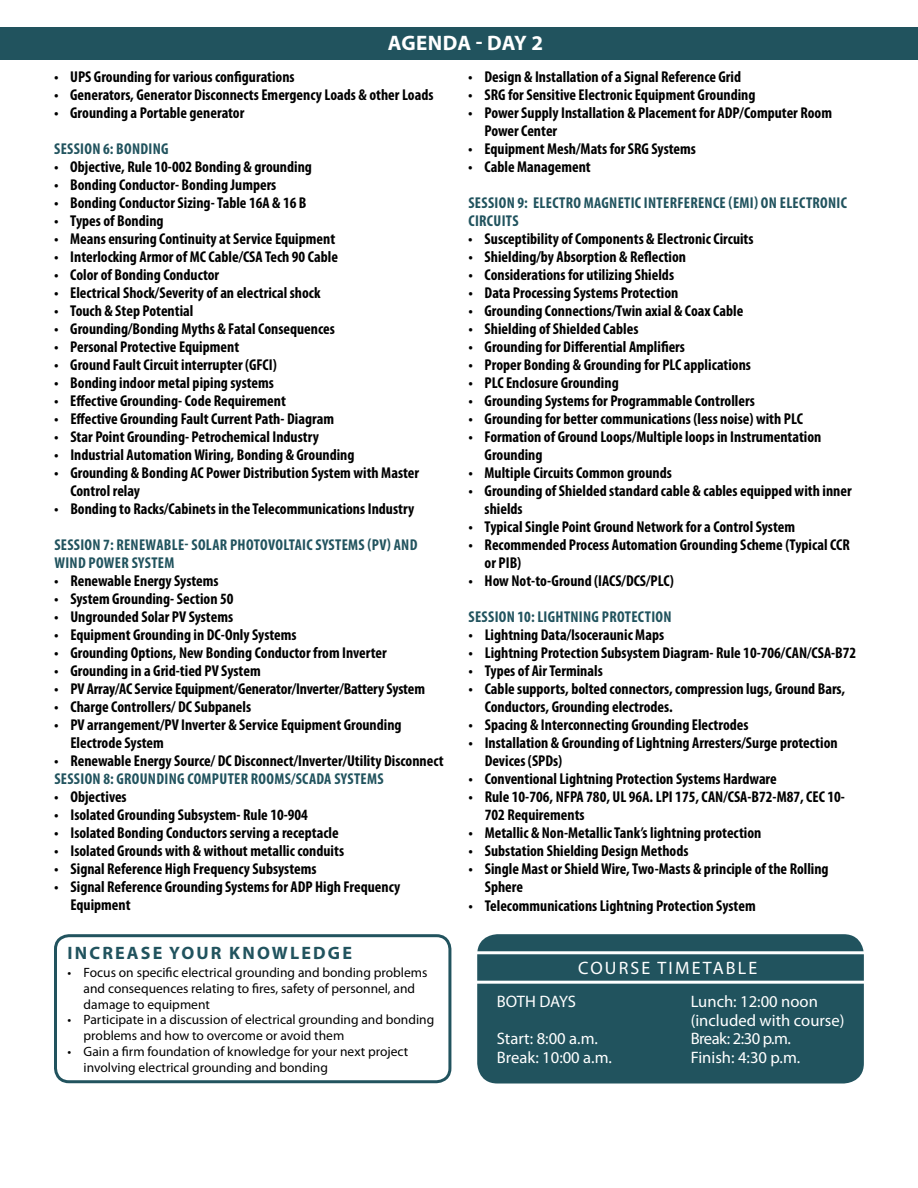
<style>
.page{position:relative;width:918px;height:1188px;background:#fff}
.page>*{position:absolute;margin:0;border:0;box-sizing:border-box;transform-origin:0 0}
.t1{font:700 21px "Myriad Pro";color:#fff}
.t2{font:700 18px "Myriad Pro";letter-spacing:.12em;color:#21535e}
.t3{font:18px "Myriad Pro";color:#fff}
.t4{font:16.65px/18.5px "Myriad Pro";color:#fff}
.t5{font:700 condensed 15.75px/18px "Myriad Pro";color:#000}
.t6{font:700 condensed 15.75px/18px "Myriad Pro";letter-spacing:.02em;color:#21535e}
.t7{font:13.5px/15.8px "Myriad Pro";color:#000}
</style>
<div class="page">
<div style="left:54px;top:934px;width:397px;height:149px;border:3px solid #21535e;border-radius:14px"></div>
<div style="left:0;top:27px;width:918px;height:32px;background:#21535e"></div>
<div style="left:477px;top:934px;width:387px;height:150px;background:#21535e;border-radius:20px"></div>
<div style="left:462px;top:951px;width:411px;height:33px;border:3px solid #fff"></div>
<h1 class="t1" style="left:388px;top:30px;width:29px">AGENDA</h1>
<h1 class="t1" style="left:476px;top:30px;width:69px">- DAY 2</h1>
<p class="t5" style="left:54px;top:67px;width:242px">• UPS Grounding for various configurations</p>
<p class="t5" style="left:54px;top:85px;width:381px">• Generators, Generator Disconnects Emergency Loads &amp; other Loads</p>
<p class="t5" style="left:54px;top:103px;width:192px">• Grounding a Portable generator</p>
<p class="t6" style="left:54px;top:139px;width:115px">Session 6: Bonding</p>
<p class="t5" style="left:54px;top:157px;width:259px">• Objective, Rule 10-002 Bonding &amp; grounding</p>
<p class="t5" style="left:54px;top:175px;width:224px">• Bonding Conductor- Bonding Jumpers</p>
<p class="t5" style="left:54px;top:193px;width:254px">• Bonding Conductor Sizing- Table 16A &amp; 16 B</p>
<p class="t5" style="left:54px;top:211px;width:111px">• Types of Bonding</p>
<p class="t5" style="left:54px;top:229px;width:283px">• Means ensuring Continuity at Service Equipment</p>
<p class="t5" style="left:54px;top:247px;width:285px">• Interlocking Armor of MC Cable/CSA Tech 90 Cable</p>
<p class="t5" style="left:54px;top:265px;width:167px">• Color of Bonding Conductor</p>
<p class="t5" style="left:54px;top:283px;width:268px">• Electrical Shock/Severity of an electrical shock</p>
<p class="t5" style="left:54px;top:301px;width:141px">• Touch &amp; Step Potential</p>
<p class="t5" style="left:54px;top:319px;width:282px">• Grounding/Bonding Myths &amp; Fatal Consequences</p>
<p class="t5" style="left:54px;top:337px;width:187px">• Personal Protective Equipment</p>
<p class="t5" style="left:54px;top:355px;width:224px">• Ground Fault Circuit interrupter (GFCI)</p>
<p class="t5" style="left:54px;top:373px;width:221px">• Bonding indoor metal piping systems</p>
<p class="t5" style="left:54px;top:391px;width:233px">• Effective Grounding- Code Requirement</p>
<p class="t5" style="left:54px;top:409px;width:282px">• Effective Grounding Fault Current Path- Diagram</p>
<p class="t5" style="left:54px;top:427px;width:266px">• Star Point Grounding- Petrochemical Industry</p>
<p class="t5" style="left:54px;top:445px;width:302px">• Industrial Automation Wiring, Bonding &amp; Grounding</p>
<p class="t5" style="left:70px;top:463px;width:350px;text-indent:-16px">• Grounding &amp; Bonding AC Power Distribution System with Master<br>Control relay</p>
<p class="t5" style="left:54px;top:499px;width:362px">• Bonding to Racks/Cabinets in the Telecommunications Industry</p>
<p class="t6" style="left:54px;top:535px;width:365px">Session 7: Renewable- Solar Photovoltaic Systems (PV) and<br>Wind Power System</p>
<p class="t5" style="left:54px;top:571px;width:166px">• Renewable Energy Systems</p>
<p class="t5" style="left:54px;top:590px;width:181px">• System Grounding- Section 50</p>
<p class="t5" style="left:54px;top:608px;width:181px">• Ungrounded Solar PV Systems</p>
<p class="t5" style="left:54px;top:626px;width:244px">• Equipment Grounding in DC-Only Systems</p>
<p class="t5" style="left:54px;top:644px;width:334px">• Grounding Options, New Bonding Conductor from Inverter</p>
<p class="t5" style="left:54px;top:662px;width:208px">• Grounding in a Grid-tied PV System</p>
<p class="t5" style="left:54px;top:680px;width:372px">• PV Array/AC Service Equipment/Generator/Inverter/Battery System</p>
<p class="t5" style="left:54px;top:698px;width:198px">• Charge Controllers/ DC Subpanels</p>
<p class="t5" style="left:70px;top:716px;width:333px;text-indent:-16px">• PV arrangement/PV Inverter &amp; Service Equipment Grounding<br>Electrode System</p>
<p class="t5" style="left:54px;top:752px;width:391px">• Renewable Energy Source/ DC Disconnect/Inverter/Utility Disconnect</p>
<p class="t6" style="left:54px;top:770px;width:256px">Session 8: Grounding Computer Rooms/SCADA</p>
<p class="t6" style="left:334px;top:770px;width:42px">Systems</p>
<p class="t5" style="left:54px;top:788px;width:74px">• Objectives</p>
<p class="t5" style="left:54px;top:806px;width:255px">• Isolated Grounding Subsystem- Rule 10-904</p>
<p class="t5" style="left:54px;top:824px;width:286px">• Isolated Bonding Conductors serving a receptacle</p>
<p class="t5" style="left:54px;top:842px;width:291px">• Isolated Grounds with &amp; without metallic conduits</p>
<p class="t5" style="left:54px;top:860px;width:264px">• Signal Reference High Frequency Subsystems</p>
<p class="t5" style="left:70px;top:878px;width:331px;text-indent:-16px">• Signal Reference Grounding Systems for ADP High Frequency<br>Equipment</p>
<p class="t2" style="left:68px;top:941px;width:286px">INCREASE YOUR KNOWLEDGE</p>
<p class="t7" style="left:84px;top:964px;width:345px;text-indent:-16px">• Focus on specific electrical grounding and bonding problems and consequences relating to fires, safety of personnel, and damage to equipment</p>
<p class="t7" style="left:84px;top:1012px;width:352px;text-indent:-16px">• Participate in a discussion of electrical grounding and bonding problems and how to overcome or avoid them</p>
<p class="t7" style="left:84px;top:1043px;width:326px;text-indent:-16px">• Gain a firm foundation of knowledge for your next project involving electrical grounding and bonding</p>
<p class="t5" style="left:468px;top:68px;width:274px">• Design &amp; Installation of a Signal Reference Grid</p>
<p class="t5" style="left:468px;top:86px;width:289px">• SRG for Sensitive Electronic Equipment Grounding</p>
<p class="t5" style="left:485px;top:104px;width:349px;text-indent:-16px">• Power Supply Installation &amp; Placement for ADP/Computer Room<br>Power Center</p>
<p class="t5" style="left:468px;top:140px;width:229px">• Equipment Mesh/Mats for SRG Systems</p>
<p class="t5" style="left:468px;top:158px;width:124px">• Cable Management</p>
<p class="t6" style="left:468px;top:194px;width:380px">Session 9: Electro Magnetic Interference (EMI) on Electronic<br>Circuits</p>
<p class="t5" style="left:468px;top:230px;width:287px">• Susceptibility of Components &amp; Electronic Circuits</p>
<p class="t5" style="left:468px;top:248px;width:219px">• Shielding/by Absorption &amp; Reflection</p>
<p class="t5" style="left:468px;top:266px;width:207px">• Considerations for utilizing Shields</p>
<p class="t5" style="left:468px;top:284px;width:212px">• Data Processing Systems Protection</p>
<p class="t5" style="left:468px;top:302px;width:277px">• Grounding Connections/Twin axial &amp; Coax Cable</p>
<p class="t5" style="left:468px;top:320px;width:172px">• Shielding of Shielded Cables</p>
<p class="t5" style="left:468px;top:338px;width:218px">• Grounding for Differential Amplifiers</p>
<p class="t5" style="left:468px;top:356px;width:284px">• Proper Bonding &amp; Grounding for PLC applications</p>
<p class="t5" style="left:468px;top:374px;width:152px">• PLC Enclosure Grounding</p>
<p class="t5" style="left:468px;top:392px;width:288px">• Grounding Systems for Programmable Controllers</p>
<p class="t5" style="left:468px;top:410px;width:330px">• Grounding for better communications (less noise) with PLC</p>
<p class="t5" style="left:485px;top:428px;width:338px;text-indent:-16px">• Formation of Ground Loops/Multiple loops in Instrumentation<br>Grounding</p>
<p class="t5" style="left:468px;top:464px;width:205px">• Multiple Circuits Common grounds</p>
<p class="t5" style="left:485px;top:482px;width:369px;text-indent:-16px">• Grounding of Shielded standard cable &amp; cables equipped with inner shields</p>
<p class="t5" style="left:468px;top:518px;width:328px">• Typical Single Point Ground Network for a Control System</p>
<p class="t5" style="left:485px;top:536px;width:353px;text-indent:-16px">• Recommended Process Automation Grounding Scheme (Typical CCR or PIB)</p>
<p class="t5" style="left:468px;top:572px;width:207px">• How Not-to-Ground (IACS/DCS/PLC)</p>
<p class="t6" style="left:469px;top:608px;width:204px">Session 10: Lightning Protection</p>
<p class="t5" style="left:468px;top:626px;width:197px">• Lightning Data/Isoceraunic Maps</p>
<p class="t5" style="left:468px;top:644px;width:389px">• Lightning Protection Subsystem Diagram- Rule 10-706/CAN/CSA-B72</p>
<p class="t5" style="left:468px;top:662px;width:136px">• Types of Air Terminals</p>
<p class="t5" style="left:485px;top:680px;width:362px;text-indent:-16px">• Cable supports, bolted connectors, compression lugs, Ground Bars,<br>Conductors, Grounding electrodes.</p>
<p class="t5" style="left:469px;top:716px;width:282px">• Spacing &amp; Interconnecting Grounding Electrodes</p>
<p class="t5" style="left:485px;top:734px;width:354px;text-indent:-16px">• Installation &amp; Grounding of Lightning Arresters/Surge protection<br>Devices (SPDs)</p>
<p class="t5" style="left:469px;top:770px;width:310px">• Conventional Lightning Protection Systems Hardware</p>
<p class="t5" style="left:485px;top:788px;width:362px;text-indent:-16px">• Rule 10-706, NFPA 780, UL 96A. LPI 175, CAN/CSA-B72-M87, CEC 10-<br>702 Requirements</p>
<p class="t5" style="left:469px;top:824px;width:294px">• Metallic &amp; Non-Metallic Tank’s lightning protection</p>
<p class="t5" style="left:469px;top:842px;width:222px">• Substation Shielding Design Methods</p>
<p class="t5" style="left:485px;top:860px;width:345px;text-indent:-16px">• Single Mast or Shield Wire, Two-Masts &amp; principle of the Rolling<br>Sphere</p>
<p class="t5" style="left:469px;top:896px;width:289px">• Telecommunications Lightning Protection System</p>
<p class="t3" style="left:578px;top:956px;width:25px">Course</p>
<p class="t3" style="left:657px;top:956px;width:23px">Timetab</p>
<p class="t3" style="left:738px;top:956px;width:19px">le</p>
<p class="t4" style="left:497px;top:992px;width:81px">BOTH DAYS</p>
<p class="t4" style="left:497px;top:1029px;width:117px">Start: 8:00 a.m.<br>Break: 10:00 a.m.</p>
<p class="t4" style="left:691px;top:992px;width:155px">Lunch: 12:00 noon (included with course)<br>Break: 2:30 p.m.<br>Finish: 4:30 p.m.</p>
</div>
